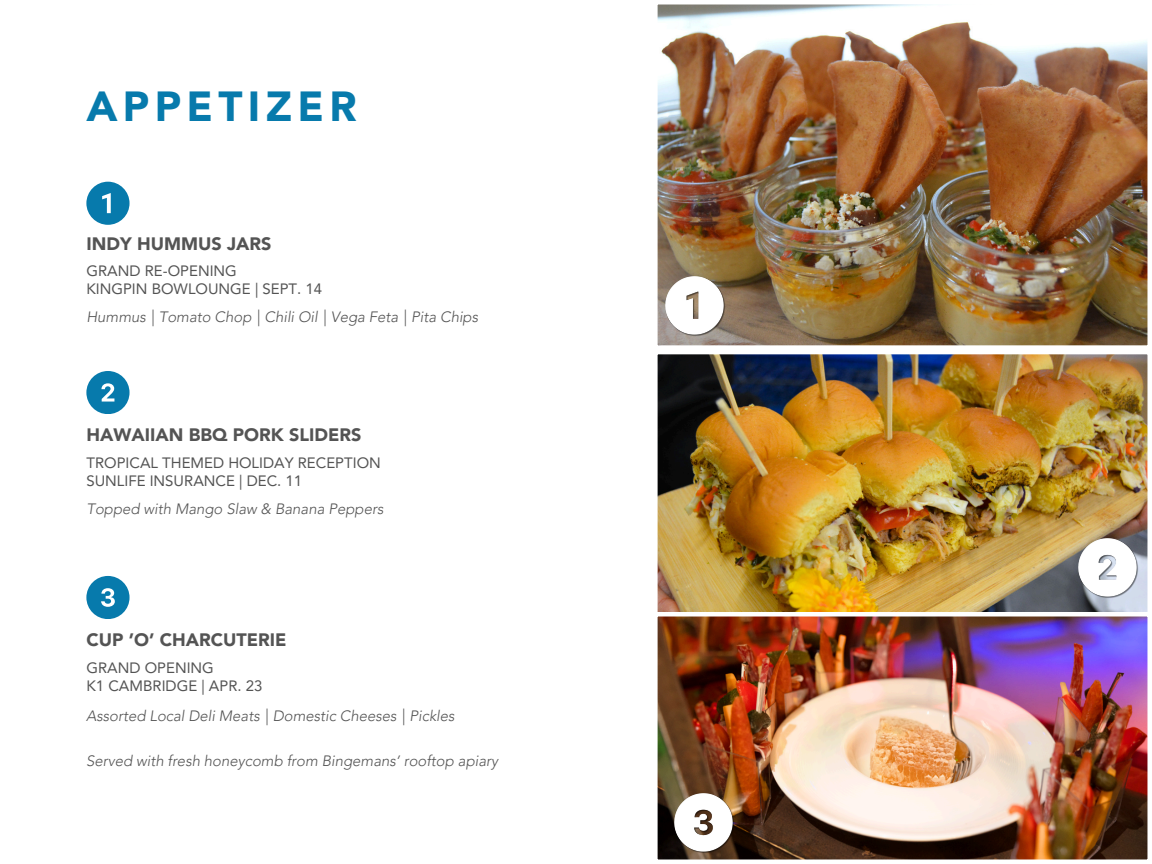
<style>
.page{position:relative;width:1152px;height:864px;background:#fff}
.page>*{position:absolute;margin:0;border:0;box-sizing:border-box;transform-origin:0 0}
.t1{font:900 42px "Avenir LT Pro";letter-spacing:.13em;color:#077aac}
.t2{font:900 18px "Avenir LT Pro";color:#545454}
.t3{font:italic 300 15px "Avenir LT Pro";color:#545454}
.t4{font:15px/18px "Avenir LT Pro";color:#545454}
</style>
<div class="page">
<img style="left:657px;top:4px;width:491px;height:342px">
<img style="left:657px;top:354px;width:491px;height:258px">
<img style="left:657px;top:616px;width:491px;height:244px">
<img style="left:666px;top:277px;width:60px;height:59px">
<img style="left:1078px;top:538px;width:60px;height:60px">
<img style="left:675px;top:794px;width:59px;height:60px">
<svg style="left:86px;top:182px;width:43px;height:42px"></svg>
<svg style="left:86px;top:371px;width:43px;height:43px"></svg>
<svg style="left:86px;top:576px;width:43px;height:43px"></svg>
<h2 class="t1" style="left:86px;top:89px;width:272px">APPETIZER</h2>
<h1 class="t2" style="left:86px;top:236px;width:186px">INDY HUMMUS JARS</h1>
<h3 class="t4" style="left:86px;top:263px;width:237px">GRAND RE-OPENING<br>KINGPIN BOWLOUNGE | SEPT. 14</h3>
<p class="t3" style="left:86px;top:311px;width:393px">Hummus | Tomato Chop | Chili Oil | Vega Feta | Pita Chips</p>
<p class="t2" style="left:86px;top:427px;width:276px">HAWAIIAN BBQ PORK SLIDERS</p>
<p class="t4" style="left:86px;top:455px;width:296px">TROPICAL THEMED HOLIDAY RECEPTION<br>SUNLIFE INSURANCE | DEC. 11</p>
<p class="t3" style="left:86px;top:503px;width:299px">Topped with Mango Slaw &amp; Banana Peppers</p>
<p class="t2" style="left:86px;top:633px;width:201px">CUP ’O’ CHARCUTERIE</p>
<h2 class="t4" style="left:86px;top:660px;width:178px">GRAND OPENING<br>K1 CAMBRIDGE | APR. 23</h2>
<h3 class="t3" style="left:86px;top:710px;width:370px">Assorted Local Deli Meats | Domestic Cheeses | Pickles</h3>
<p class="t3" style="left:86px;top:755px;width:414px">Served with fresh honeycomb from Bingemans’ rooftop apiary</p>
</div>
